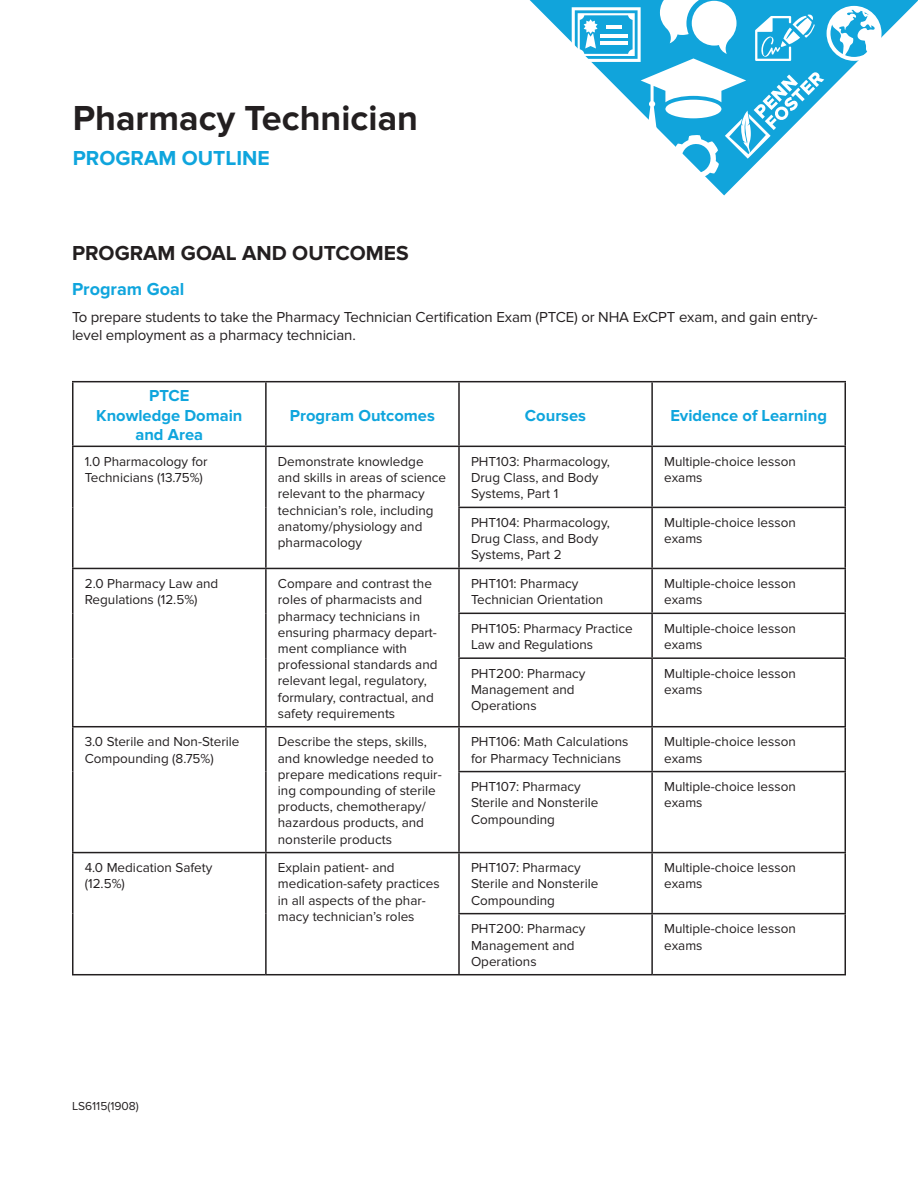
<style>
.page{position:relative;width:918px;height:1188px;background:#fff}
.page>*{position:absolute;margin:0;border:0;box-sizing:border-box;transform-origin:0 0}
.Major_Head{font:700 36px "Proxima Nova";color:#231f20}
.Minor_Head{font:700 21px "Proxima Nova";color:#231f20}
.Program_Outline{font:700 21px "Proxima Nova";color:#0fa5dd}
.Sub_Head{font:700 18px "Proxima Nova";color:#0fa5dd}
.Table_Title{font:700 16.5px/19.8px "Proxima Nova";color:#0fa5dd;text-align:center}
.Body{font:15px/18px "Proxima Nova";letter-spacing:-.01em;color:#231f20}
.Table_Text{font:13.5px/16.2px "Proxima Nova";color:#231f20}
.Stock_Number{font:12px "Proxima Nova";color:#231f20}
</style>
<div class="page">
<svg style="left:530px;top:0;width:388px;height:195px"></svg>
<svg style="left:572px;top:0;width:310px;height:182px"></svg>
<hr style="left:72px;top:381px;width:194px;height:1px;background:#231f20">
<hr style="left:72px;top:382px;width:2px;height:64px;background:#231f20">
<hr style="left:266px;top:381px;width:193px;height:1px;background:#231f20">
<hr style="left:265px;top:382px;width:2px;height:64px;background:#231f20">
<hr style="left:459px;top:381px;width:193px;height:1px;background:#231f20">
<hr style="left:458px;top:382px;width:2px;height:64px;background:#231f20">
<hr style="left:652px;top:381px;width:194px;height:1px;background:#231f20">
<hr style="left:651px;top:382px;width:2px;height:64px;background:#231f20">
<hr style="left:844px;top:382px;width:2px;height:64px;background:#231f20">
<hr style="left:72px;top:446px;width:194px;height:1px;background:#231f20">
<hr style="left:72px;top:447px;width:2px;height:60px;background:#231f20">
<hr style="left:266px;top:446px;width:193px;height:1px;background:#231f20">
<hr style="left:265px;top:447px;width:2px;height:60px;background:#231f20">
<hr style="left:459px;top:446px;width:193px;height:1px;background:#231f20">
<hr style="left:458px;top:447px;width:2px;height:60px;background:#231f20">
<hr style="left:652px;top:446px;width:194px;height:1px;background:#231f20">
<hr style="left:651px;top:447px;width:2px;height:60px;background:#231f20">
<hr style="left:844px;top:447px;width:2px;height:60px;background:#231f20">
<hr style="left:72px;top:507px;width:2px;height:61px;background:#231f20">
<hr style="left:265px;top:507px;width:2px;height:61px;background:#231f20">
<hr style="left:458px;top:507px;width:194px;height:1px;background:#231f20">
<hr style="left:458px;top:508px;width:2px;height:60px;background:#231f20">
<hr style="left:652px;top:507px;width:194px;height:1px;background:#231f20">
<hr style="left:651px;top:508px;width:2px;height:60px;background:#231f20">
<hr style="left:844px;top:508px;width:2px;height:60px;background:#231f20">
<hr style="left:72px;top:568px;width:194px;height:1px;background:#231f20">
<hr style="left:72px;top:569px;width:2px;height:44px;background:#231f20">
<hr style="left:266px;top:568px;width:193px;height:1px;background:#231f20">
<hr style="left:265px;top:569px;width:2px;height:44px;background:#231f20">
<hr style="left:459px;top:568px;width:193px;height:1px;background:#231f20">
<hr style="left:458px;top:569px;width:2px;height:44px;background:#231f20">
<hr style="left:652px;top:568px;width:194px;height:1px;background:#231f20">
<hr style="left:651px;top:569px;width:2px;height:44px;background:#231f20">
<hr style="left:844px;top:569px;width:2px;height:44px;background:#231f20">
<hr style="left:72px;top:613px;width:2px;height:45px;background:#231f20">
<hr style="left:265px;top:613px;width:2px;height:45px;background:#231f20">
<hr style="left:458px;top:613px;width:194px;height:1px;background:#231f20">
<hr style="left:458px;top:614px;width:2px;height:43px;background:#231f20">
<hr style="left:652px;top:613px;width:194px;height:1px;background:#231f20">
<hr style="left:651px;top:614px;width:2px;height:43px;background:#231f20">
<hr style="left:844px;top:614px;width:2px;height:43px;background:#231f20">
<hr style="left:72px;top:658px;width:2px;height:68px;background:#231f20">
<hr style="left:265px;top:658px;width:2px;height:68px;background:#231f20">
<hr style="left:458px;top:657px;width:194px;height:2px;background:#231f20">
<hr style="left:458px;top:659px;width:2px;height:67px;background:#231f20">
<hr style="left:652px;top:657px;width:194px;height:2px;background:#231f20">
<hr style="left:651px;top:659px;width:2px;height:67px;background:#231f20">
<hr style="left:844px;top:659px;width:2px;height:67px;background:#231f20">
<hr style="left:72px;top:726px;width:194px;height:1px;background:#231f20">
<hr style="left:72px;top:727px;width:2px;height:45px;background:#231f20">
<hr style="left:266px;top:726px;width:193px;height:1px;background:#231f20">
<hr style="left:265px;top:727px;width:2px;height:45px;background:#231f20">
<hr style="left:459px;top:726px;width:193px;height:1px;background:#231f20">
<hr style="left:458px;top:727px;width:2px;height:44px;background:#231f20">
<hr style="left:652px;top:726px;width:194px;height:1px;background:#231f20">
<hr style="left:651px;top:727px;width:2px;height:44px;background:#231f20">
<hr style="left:844px;top:727px;width:2px;height:44px;background:#231f20">
<hr style="left:72px;top:772px;width:2px;height:80px;background:#231f20">
<hr style="left:265px;top:772px;width:2px;height:80px;background:#231f20">
<hr style="left:458px;top:771px;width:194px;height:1px;background:#231f20">
<hr style="left:458px;top:772px;width:2px;height:80px;background:#231f20">
<hr style="left:652px;top:771px;width:194px;height:1px;background:#231f20">
<hr style="left:651px;top:772px;width:2px;height:80px;background:#231f20">
<hr style="left:844px;top:772px;width:2px;height:80px;background:#231f20">
<hr style="left:72px;top:852px;width:194px;height:1px;background:#231f20">
<hr style="left:72px;top:853px;width:2px;height:61px;background:#231f20">
<hr style="left:266px;top:852px;width:193px;height:1px;background:#231f20">
<hr style="left:265px;top:853px;width:2px;height:61px;background:#231f20">
<hr style="left:459px;top:852px;width:193px;height:1px;background:#231f20">
<hr style="left:458px;top:853px;width:2px;height:60px;background:#231f20">
<hr style="left:652px;top:852px;width:194px;height:1px;background:#231f20">
<hr style="left:651px;top:853px;width:2px;height:60px;background:#231f20">
<hr style="left:844px;top:853px;width:2px;height:60px;background:#231f20">
<hr style="left:72px;top:914px;width:2px;height:60px;background:#231f20">
<hr style="left:265px;top:914px;width:2px;height:60px;background:#231f20">
<hr style="left:458px;top:913px;width:194px;height:1px;background:#231f20">
<hr style="left:458px;top:914px;width:2px;height:60px;background:#231f20">
<hr style="left:652px;top:913px;width:194px;height:1px;background:#231f20">
<hr style="left:651px;top:914px;width:2px;height:60px;background:#231f20">
<hr style="left:844px;top:914px;width:2px;height:60px;background:#231f20">
<hr style="left:72px;top:974px;width:194px;height:1px;background:#231f20">
<hr style="left:266px;top:974px;width:193px;height:1px;background:#231f20">
<hr style="left:459px;top:974px;width:193px;height:1px;background:#231f20">
<hr style="left:652px;top:974px;width:194px;height:1px;background:#231f20">
<p class="Major_Head" style="left:73px;top:98px;width:347px">Pharmacy Technician</p>
<p class="Program_Outline" style="left:73px;top:146px;width:198px">PROGRAM OUTLINE</p>
<p class="Minor_Head" style="left:72px;top:241px;width:338px">PROGRAM GOAL AND OUTCOMES</p>
<p class="Sub_Head" style="left:72px;top:279px;width:114px">Program Goal</p>
<p class="Body" style="left:72px;top:309px;width:747px">To prepare students to take the Pharmacy Technician Certification Exam (PTCE) or NHA ExCPT exam, and gain entry&shy;level employment as a pharmacy technician.</p>
<p class="Table_Title" style="left:149px;top:386px;width:42px">PTCE</p>
<p class="Table_Title" style="left:96px;top:406px;width:148px">Knowledge Domain and Area</p>
<p class="Table_Title" style="left:290px;top:406px;width:147px">Program Outcomes</p>
<p class="Table_Title" style="left:525px;top:406px;width:63px">Courses</p>
<p class="Table_Title" style="left:670px;top:406px;width:158px">Evidence of Learning</p>
<p class="Table_Text" style="left:85px;top:454px;width:124px">1.0 Pharmacology for<br>Technicians (13.75%)</p>
<p class="Table_Text" style="left:278px;top:454px;width:170px">Demonstrate knowledge and skills in areas of science relevant to the pharmacy technician’s role, including anatomy/physiology and pharmacology</p>
<p class="Table_Text" style="left:471px;top:454px;width:141px">PHT103: Pharmacology,<br>Drug Class, and Body<br>Systems, Part 1</p>
<p class="Table_Text" style="left:664px;top:454px;width:133px">Multiple-choice lesson exams</p>
<p class="Table_Text" style="left:471px;top:515px;width:141px">PHT104: Pharmacology,<br>Drug Class, and Body<br>Systems, Part 2</p>
<p class="Table_Text" style="left:664px;top:515px;width:133px">Multiple-choice lesson exams</p>
<p class="Table_Text" style="left:85px;top:576px;width:135px">2.0 Pharmacy Law and<br>Regulations (12.5%)</p>
<p class="Table_Text" style="left:278px;top:576px;width:161px">Compare and contrast the roles of pharmacists and pharmacy technicians in ensuring pharmacy depart&shy;ment compliance with professional standards and relevant legal, regulatory, formulary, contractual, and safety requirements</p>
<p class="Table_Text" style="left:471px;top:576px;width:134px">PHT101: Pharmacy<br>Technician Orientation</p>
<p class="Table_Text" style="left:664px;top:576px;width:133px">Multiple-choice lesson exams</p>
<p class="Table_Text" style="left:471px;top:621px;width:163px">PHT105: Pharmacy Practice<br>Law and Regulations</p>
<p class="Table_Text" style="left:664px;top:621px;width:133px">Multiple-choice lesson exams</p>
<p class="Table_Text" style="left:471px;top:665px;width:116px">PHT200: Pharmacy<br>Management and<br>Operations</p>
<p class="Table_Text" style="left:664px;top:665px;width:133px">Multiple-choice lesson exams</p>
<p class="Table_Text" style="left:85px;top:734px;width:156px">3.0 Sterile and Non-Sterile<br>Compounding (8.75%)</p>
<p class="Table_Text" style="left:278px;top:734px;width:165px">Describe the steps, skills, and knowledge needed to prepare medications requir&shy;ing compounding of sterile products, chemotherapy/ hazardous products, and nonsterile products</p>
<p class="Table_Text" style="left:471px;top:734px;width:159px">PHT106: Math Calculations for Pharmacy Technicians</p>
<p class="Table_Text" style="left:664px;top:734px;width:133px">Multiple-choice lesson exams</p>
<p class="Table_Text" style="left:471px;top:779px;width:129px">PHT107: Pharmacy<br>Sterile and Nonsterile<br>Compounding</p>
<p class="Table_Text" style="left:664px;top:779px;width:133px">Multiple-choice lesson exams</p>
<p class="Table_Text" style="left:85px;top:860px;width:129px">4.0 Medication Safety (12.5%)</p>
<p class="Table_Text" style="left:278px;top:860px;width:163px">Explain patient- and medication-safety practices in all aspects of the phar&shy;macy technician’s roles</p>
<p class="Table_Text" style="left:471px;top:860px;width:129px">PHT107: Pharmacy<br>Sterile and Nonsterile<br>Compounding</p>
<p class="Table_Text" style="left:664px;top:860px;width:133px">Multiple-choice lesson exams</p>
<p class="Table_Text" style="left:471px;top:921px;width:116px">PHT200: Pharmacy<br>Management and<br>Operations</p>
<p class="Table_Text" style="left:664px;top:921px;width:133px">Multiple-choice lesson exams</p>
<p class="Stock_Number" style="left:72px;top:1100px;width:68px">LS6115(1908)</p>
</div>
